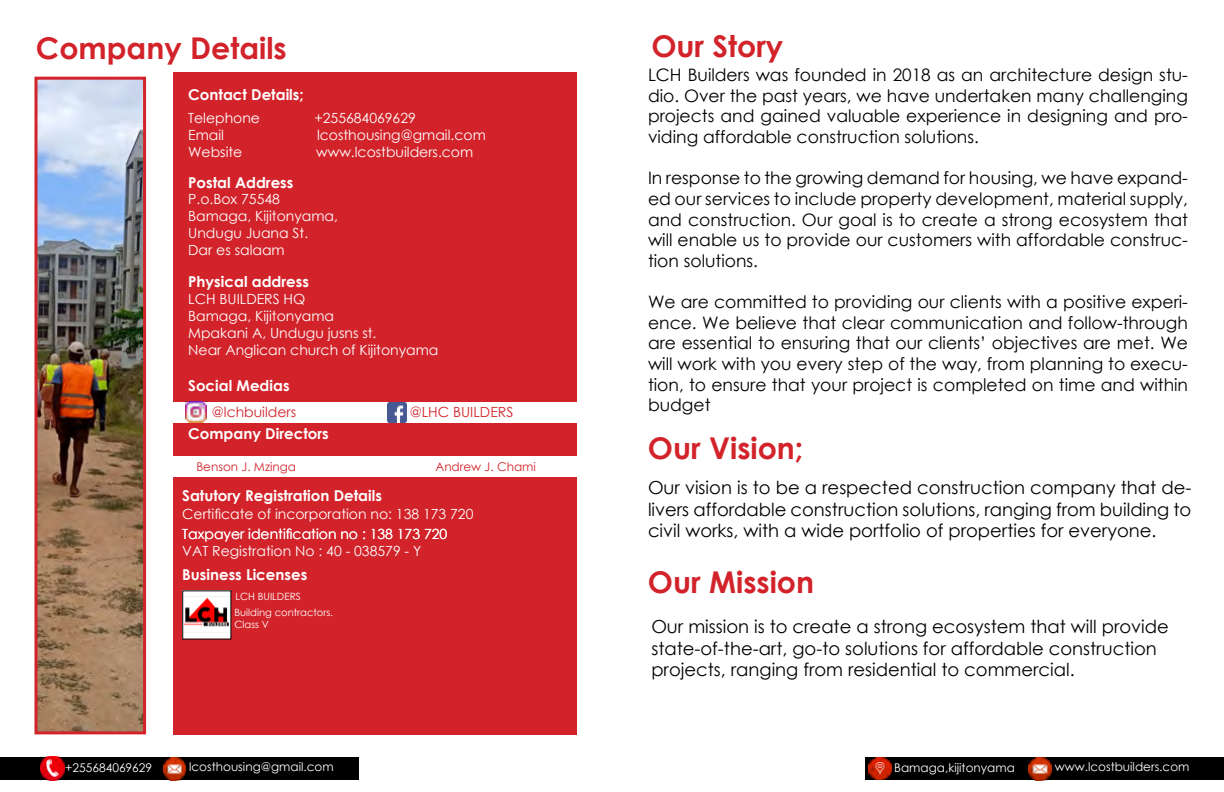
<style>
.page{position:relative;width:1224px;height:792px;background:#fff}
.page>*{position:absolute;margin:0;border:0;box-sizing:border-box;transform-origin:0 0}
.t1{font:700 30px "Century Gothic";color:#d2232a}
.t2{font:18px/21.6px "Century Gothic";color:#000}
.t3{font:17.2px/20.6px "Century Gothic";color:#000;text-align:justify}
.t4{font:700 15px "Century Gothic";color:#fff}
.t5{font:14px/16.8px "Century Gothic";color:#fff}
.t6{font:14px "Century Gothic";color:#d2232a}
.t7{font:12px "Century Gothic";color:#fff}
.t8{font:12px "Century Gothic";color:#d2232a}
.t9{font:10px/16.5px "Century Gothic";color:#fff}
</style>
<div class="page">
<div style="left:0;top:757px;width:358px;height:23px;background:#000"></div>
<img style="left:40px;top:756px;width:25px;height:24px">
<img style="left:163px;top:757px;width:23px;height:23px">
<div style="left:866px;top:757px;width:358px;height:23px;background:#000"></div>
<img style="left:869px;top:757px;width:23px;height:23px">
<img style="left:1029px;top:757px;width:23px;height:23px">
<img style="left:38px;top:81px;width:104px;height:649px">
<div style="left:34px;top:77px;width:112px;height:657px;border:3px solid #d2232a"></div>
<div style="left:173px;top:72px;width:404px;height:662px;background:#d2232a"></div>
<div style="left:168px;top:402px;width:414px;height:21px;background:#fff"></div>
<div style="left:168px;top:456px;width:414px;height:21px;background:#fff"></div>
<img style="left:186px;top:402px;width:21px;height:21px">
<img style="left:387px;top:403px;width:20px;height:19px">
<img style="left:184px;top:592px;width:45px;height:46px">
<h1 class="t1" style="left:36px;top:25px;width:252px">Company Details</h1>
<p class="t4" style="left:188px;top:83px;width:117px">Contact Details;</p>
<p class="t5" style="left:188px;top:110px;width:73px">Telephone</p>
<p class="t5" style="left:314px;top:110px;width:103px">+255684069629</p>
<p class="t5" style="left:188px;top:126px;width:37px">Email</p>
<p class="t5" style="left:317px;top:126px;width:170px">lcosthousing@gmail.com</p>
<p class="t5" style="left:188px;top:143px;width:56px">Website</p>
<p class="t5" style="left:316px;top:143px;width:159px">www.lcostbuilders.com</p>
<p class="t5" style="left:188px;top:190px;width:151px">P.o.Box 75548<br>Bamaga, Kijitonyama,<br>Undugu Juana St.<br>Dar es salaam</p>
<p class="t5" style="left:188px;top:291px;width:252px">LCH BUILDERS HQ<br>Bamaga, Kijitonyama<br>Mpakani A, Undugu jusns st.<br>Near Anglican church of Kijitonyama</p>
<p class="t4" style="left:188px;top:171px;width:107px">Postal Address</p>
<p class="t4" style="left:188px;top:270px;width:122px">Physical address</p>
<p class="t4" style="left:188px;top:374px;width:103px">Social Medias</p>
<p class="t4" style="left:188px;top:422px;width:142px">Company Directors</p>
<p class="t6" style="left:212px;top:402px;width:86px">@lchbuilders</p>
<p class="t6" style="left:410px;top:402px;width:105px">@LHC BUILDERS</p>
<p class="t8" style="left:196px;top:458px;width:101px">Benson J. Mzinga</p>
<p class="t8" style="left:435px;top:458px;width:102px">Andrew J. Chami</p>
<p class="t4" style="left:182px;top:484px;width:201px">Satutory Registration Details</p>
<p class="t5" style="left:182px;top:505px;width:293px">Certificate of incorporation no: 138 173 720</p>
<p class="t5" style="left:182px;top:526px;width:267px">Taxpayer identification no : 138 173 720</p>
<p class="t5" style="left:182px;top:542px;width:241px">VAT Registration No : 40 - 038579 - Y</p>
<p class="t4" style="left:182px;top:563px;width:127px">Business Licenses</p>
<p class="t9" style="left:234px;top:588px;width:100px">LCH BUILDERS<br>Building contractors.</p>
<p class="t9" style="left:234px;top:616px;width:36px">Class V</p>
<h1 class="t1" style="left:651px;top:23px;width:133px">Our Story</h1>
<p class="t3" style="left:648px;top:64px;width:541px">LCH Builders was founded in 2018 as an architecture design stu&shy;dio. Over the past years, we have undertaken many challenging projects and gained valuable experience in designing and pro&shy;viding affordable construction solutions.</p>
<p class="t3" style="left:648px;top:168px;width:542px">In response to the growing demand for housing, we have expand&shy;ed our services to include property development, material supply, and construction. Our goal is to create a strong ecosystem that will enable us to provide our customers with affordable construc&shy;tion solutions.</p>
<p class="t3" style="left:648px;top:291px;width:542px">We are committed to providing our clients with a positive experi&shy;ence. We believe that clear communication and follow-through are essential to ensuring that our clients’ objectives are met. We will work with you every step of the way, from planning to execu&shy;tion, to ensure that your project is completed on time and within budget</p>
<h1 class="t1" style="left:648px;top:426px;width:157px">Our Vision;</h1>
<p class="t2" style="left:648px;top:477px;width:545px;text-align:justify">Our vision is to be a respected construction company that de&shy;livers affordable construction solutions, ranging from building to civil works, with a wide portfolio of properties for everyone.</p>
<h1 class="t1" style="left:648px;top:560px;width:168px">Our Mission</h1>
<p class="t2" style="left:651px;top:616px;width:519px">Our mission is to create a strong ecosystem that will provide state-of-the-art, go-to solutions for affordable construction projects, ranging from residential to commercial.</p>
<p class="t7" style="left:65px;top:759px;width:89px">+255684069629</p>
<p class="t7" style="left:189px;top:758px;width:146px">lcosthousing@gmail.com</p>
<p class="t7" style="left:894px;top:759px;width:122px">Bamaga,kijitonyama</p>
<p class="t7" style="left:1055px;top:758px;width:136px">www.lcostbuilders.com</p>
</div>
